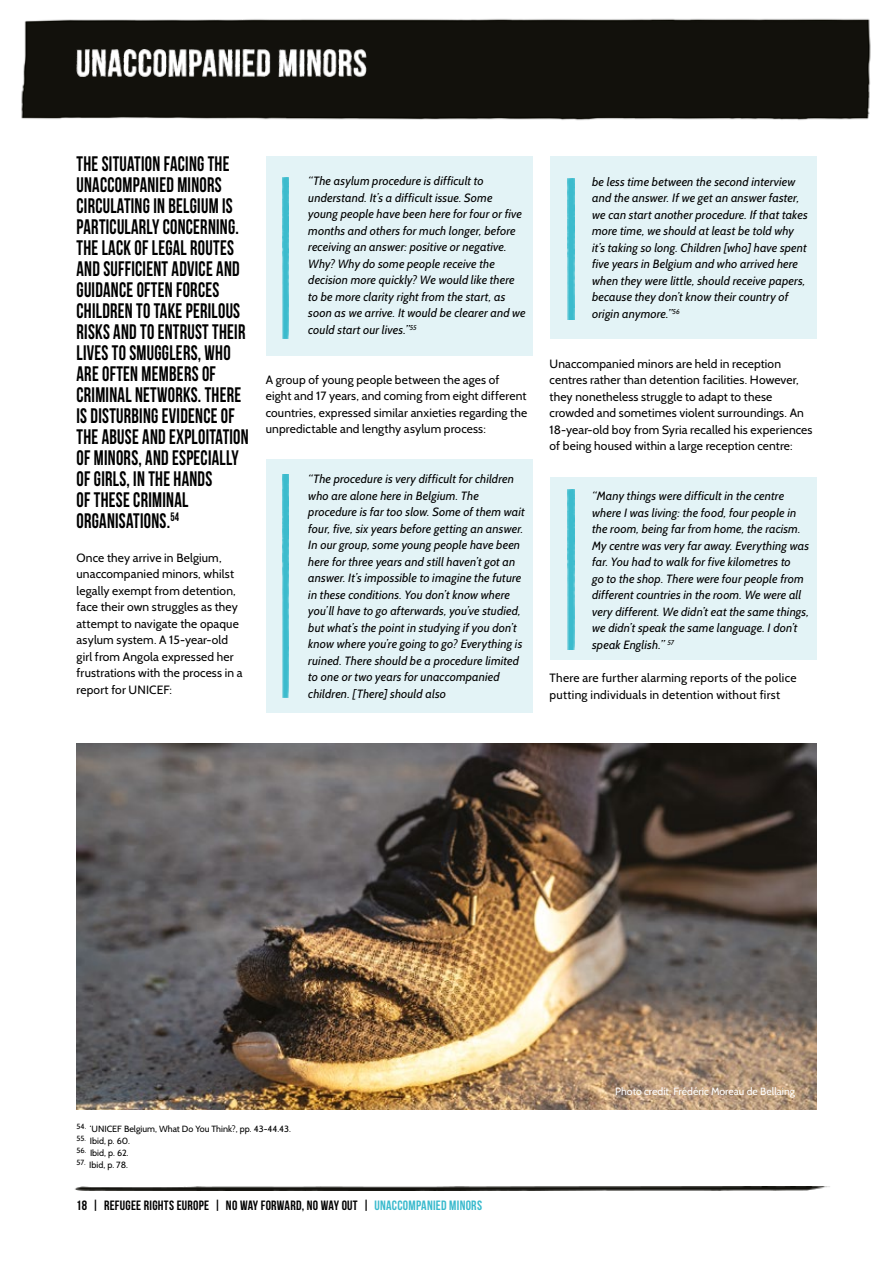
<style>
.page{position:relative;width:893px;height:1263px;background:#fff}
.page>*{position:absolute;margin:0;border:0;box-sizing:border-box;transform-origin:0 0}
.t1{font:700 21px/21px "Bebas Neue";letter-spacing:.015em;color:#000;scale:.88 1}
.t2{font:700 13.5px "Bebas Neue";letter-spacing:.02em;color:#000}
.t3{font:italic 12px/16.5px "Cabin";letter-spacing:.01em;color:#000}
.t4{font:12px/16.5px "Cabin";letter-spacing:.015em;color:#000}
.t5{font:10.5px "Cabin";color:#fff}
.t6{font:9px "Cabin";color:#000}
.s1{color:#3abacd}
</style>
<div class="page">
<div style="left:266px;top:156px;width:267px;height:199px;background:#e3f3f6"></div>
<div style="left:266px;top:459px;width:267px;height:254px;background:#e3f3f6"></div>
<div style="left:550px;top:156px;width:266px;height:182px;background:#e3f3f6"></div>
<div style="left:550px;top:478px;width:266px;height:182px;background:#e3f3f6"></div>
<img style="left:75px;top:1186px;width:755px;height:4px">
<img style="left:76px;top:743px;width:740px;height:367px">
<img style="left:282px;top:177px;width:6px;height:161px">
<img style="left:568px;top:179px;width:6px;height:141px">
<img style="left:568px;top:490px;width:6px;height:159px">
<img style="left:282px;top:475px;width:6px;height:223px">
<img style="left:21px;top:18px;width:850px;height:103px">
<img style="left:77px;top:50px;width:289px;height:27px">
<p class="t1" style="left:77px;top:153px;width:197px">THE SITUATION FACING THE<br>UNACCOMPANIED MINORS<br>CIRCULATING IN BELGIUM IS<br>PARTICULARLY CONCERNING.<br>THE LACK OF LEGAL ROUTES<br>AND SUFFICIENT ADVICE AND<br>GUIDANCE OFTEN FORCES<br>CHILDREN TO TAKE PERILOUS<br>RISKS AND TO ENTRUST THEIR<br>LIVES TO SMUGGLERS, WHO<br>ARE OFTEN MEMBERS OF<br>CRIMINAL NETWORKS. THERE<br>IS DISTURBING EVIDENCE OF<br>THE ABUSE AND EXPLOITATION<br>OF MINORS, AND ESPECIALLY<br>OF GIRLS, IN THE HANDS<br>OF THESE CRIMINAL<br>ORGANISATIONS.<sup>54</sup></p>
<p class="t4" style="left:77px;top:549px;width:168px">Once they arrive in Belgium, unaccompanied minors, whilst legally exempt from detention, face their own struggles as they attempt to navigate the opaque asylum system. A 15-year-old girl from Angola expressed her frustrations with the process in a report for UNICEF:</p>
<p class="t3" style="left:308px;top:173px;width:219px">“The asylum procedure is difficult to understand. It’s a difficult issue. Some<br>young people have been here for four or five months and others for much longer, before receiving an answer: positive or negative.<br>Why? Why do some people receive the decision more quickly? We would like there to be more clarity right from the start, as soon as we arrive. It would be clearer and we could start our lives.”<sup>55</sup></p>
<p class="t4" style="left:266px;top:371px;width:263px">A group of young people between the ages of eight and 17 years, and coming from eight different countries, expressed similar anxieties regarding the unpredictable and lengthy asylum process:</p>
<p class="t3" style="left:308px;top:471px;width:218px">“The procedure is very difficult for children who are alone here in Belgium. The procedure is far too slow. Some of them wait four, five, six years before getting an answer.<br>In our group, some young people have been here for three years and still haven’t got an answer. It’s impossible to imagine the future in these conditions. You don’t know where you’ll have to go afterwards, you’ve studied, but what’s the point in studying if you don’t know where you’re going to go? Everything is ruined. There should be a procedure limited to one or two years for unaccompanied children. [There] should also</p>
<p class="t3" style="left:592px;top:173px;width:217px">be less time between the second interview and the answer. If we get an answer faster, we can start another procedure. If that takes more time, we should at least be told why it’s taking so long. Children [who] have spent five years in Belgium and who arrived here when they were little, should receive papers, because they don’t know their country of origin anymore.”<sup>56</sup></p>
<p class="t4" style="left:550px;top:355px;width:264px">Unaccompanied minors are held in reception centres rather than detention facilities. However, they nonetheless struggle to adapt to these crowded and sometimes violent surroundings. An 18-year-old boy from Syria recalled his experiences of being housed within a large reception centre:</p>
<p class="t3" style="left:592px;top:488px;width:219px">“Many things were difficult in the centre where I was living: the food, four people in the room, being far from home, the racism.<br>My centre was very far away. Everything was far. You had to walk for five kilometres to<br>go to the shop. There were four people from different countries in the room. We were all very different. We didn’t eat the same things, we didn’t speak the same language. I don’t speak English.” <sup>57</sup></p>
<p class="t4" style="left:550px;top:670px;width:248px">There are further alarming reports of the police putting individuals in detention without first</p>
<p class="t6" style="left:77px;top:1124px;width:216px"><sup>54.</sup> ‘UNICEF Belgium, What Do You Think?, pp. 43-44.43.</p>
<p class="t6" style="left:77px;top:1136px;width:55px"><sup>55.</sup> Ibid, p. 60.</p>
<p class="t6" style="left:77px;top:1148px;width:54px"><sup>56.</sup> Ibid, p. 62.</p>
<p class="t6" style="left:77px;top:1160px;width:53px"><sup>57.</sup> Ibid, p. 78.</p>
<p class="t2" style="left:76px;top:1197px;width:407px">18 | REFUGEE RIGHTS EUROPE | NO WAY FORWARD, NO WAY OUT | <span class="s1">UNACCOMPANIED MINORS</span></p>
<p class="t5" style="left:615px;top:1084px;width:181px">Photo credit: Frédéric Moreau de Bellaing</p>
</div>
